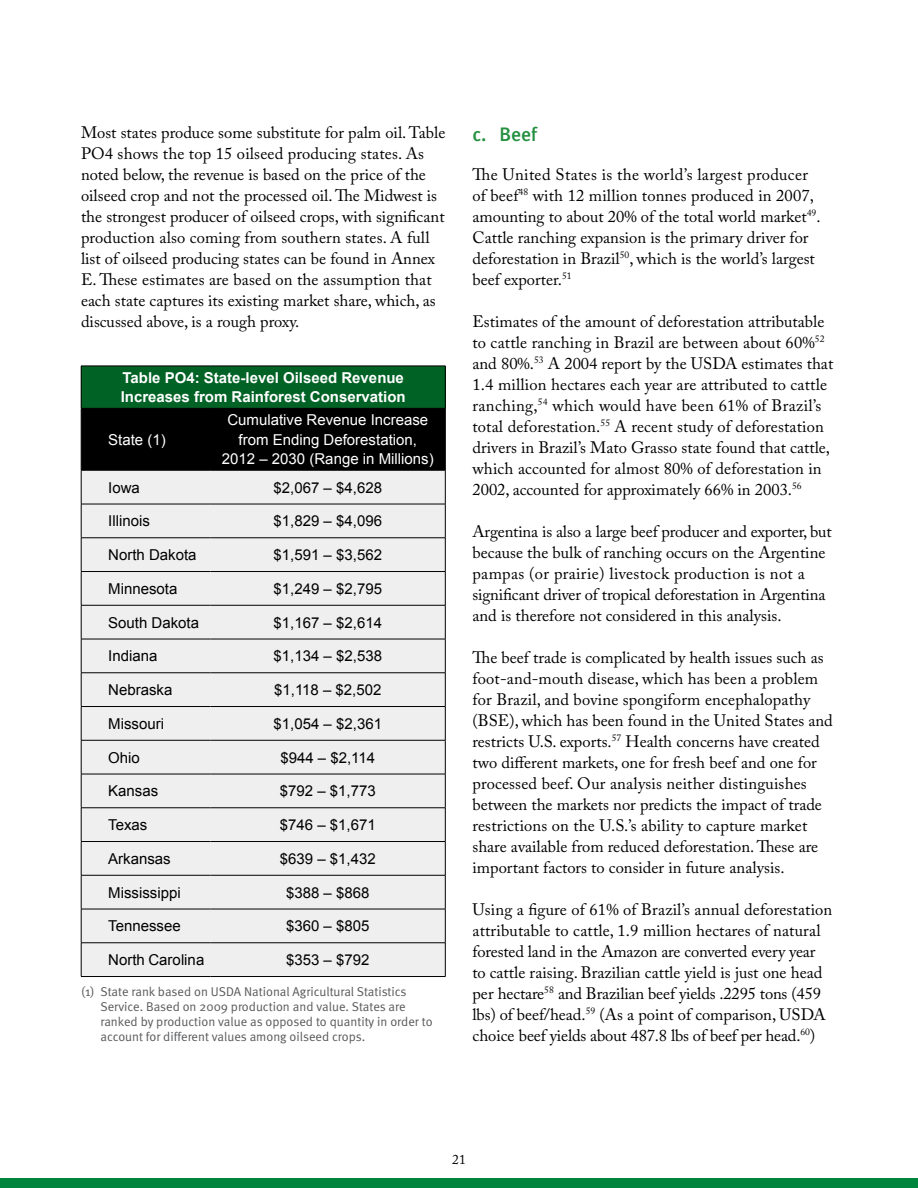
<style>
.page{position:relative;width:918px;height:1188px;background:#fff}
.page>*{position:absolute;margin:0;border:0;box-sizing:border-box;transform-origin:0 0}
.t1{font:500 19.5px "Meta";color:#259040}
.t2{font:16.5px/21px "Adobe Caslon Pro";color:#000}
.t3{font:15px "Arial";color:#000}
.t4{font:15px/19.5px "Arial";color:#fff;text-align:center}
.t5{font:700 15px/19.5px "Arial";color:#fff}
.t6{font:13.5px "Adobe Caslon Pro";color:#000}
.t7{font:12.75px/15px "Meta Normal";color:#58595b}
</style>
<div class="page">
<div style="left:0;top:1178px;width:918px;height:10px;background:#00853f"></div>
<div style="left:81px;top:366px;width:364px;height:42px;background:#006325"></div>
<div style="left:82px;top:409px;width:363px;height:61px;background:#000"></div>
<div style="left:82px;top:471px;width:363px;height:505px;background:#efeff0"></div>
<hr style="left:81px;top:408px;width:129px;height:1px;background:#000">
<hr style="left:210px;top:408px;width:236px;height:1px;background:#000">
<hr style="left:210px;top:409px;width:1px;height:61px;background:#000">
<hr style="left:81px;top:504px;width:129px;height:1px;background:#000">
<hr style="left:210px;top:504px;width:236px;height:1px;background:#000">
<hr style="left:81px;top:538px;width:129px;height:1px;background:#000">
<hr style="left:210px;top:538px;width:236px;height:1px;background:#000">
<hr style="left:81px;top:571px;width:129px;height:1px;background:#000">
<hr style="left:210px;top:571px;width:236px;height:1px;background:#000">
<hr style="left:81px;top:605px;width:129px;height:1px;background:#000">
<hr style="left:210px;top:605px;width:236px;height:1px;background:#000">
<hr style="left:81px;top:639px;width:129px;height:1px;background:#000">
<hr style="left:210px;top:639px;width:236px;height:1px;background:#000">
<hr style="left:81px;top:673px;width:129px;height:1px;background:#000">
<hr style="left:210px;top:673px;width:236px;height:1px;background:#000">
<hr style="left:81px;top:706px;width:129px;height:1px;background:#000">
<hr style="left:210px;top:706px;width:236px;height:1px;background:#000">
<hr style="left:81px;top:740px;width:129px;height:1px;background:#000">
<hr style="left:210px;top:740px;width:236px;height:1px;background:#000">
<hr style="left:81px;top:774px;width:129px;height:1px;background:#000">
<hr style="left:210px;top:774px;width:236px;height:1px;background:#000">
<hr style="left:81px;top:808px;width:129px;height:1px;background:#000">
<hr style="left:210px;top:808px;width:236px;height:1px;background:#000">
<hr style="left:81px;top:841px;width:129px;height:1px;background:#000">
<hr style="left:210px;top:841px;width:236px;height:1px;background:#000">
<hr style="left:81px;top:875px;width:129px;height:1px;background:#000">
<hr style="left:210px;top:875px;width:236px;height:1px;background:#000">
<hr style="left:81px;top:909px;width:129px;height:1px;background:#000">
<hr style="left:210px;top:909px;width:236px;height:1px;background:#000">
<hr style="left:81px;top:943px;width:129px;height:1px;background:#000">
<hr style="left:210px;top:943px;width:236px;height:1px;background:#000">
<hr style="left:81px;top:470px;width:129px;height:1px;background:#000">
<hr style="left:210px;top:470px;width:236px;height:1px;background:#000">
<hr style="left:81px;top:366px;width:129px;height:1px;background:#000">
<hr style="left:81px;top:366px;width:1px;height:42px;background:#000">
<hr style="left:210px;top:366px;width:236px;height:1px;background:#000">
<hr style="left:445px;top:366px;width:1px;height:42px;background:#000">
<hr style="left:81px;top:409px;width:1px;height:61px;background:#000">
<hr style="left:445px;top:409px;width:1px;height:61px;background:#000">
<hr style="left:81px;top:470px;width:1px;height:34px;background:#000">
<hr style="left:445px;top:470px;width:1px;height:34px;background:#000">
<hr style="left:81px;top:504px;width:1px;height:34px;background:#000">
<hr style="left:445px;top:504px;width:1px;height:34px;background:#000">
<hr style="left:81px;top:538px;width:1px;height:33px;background:#000">
<hr style="left:445px;top:538px;width:1px;height:33px;background:#000">
<hr style="left:81px;top:572px;width:1px;height:33px;background:#000">
<hr style="left:445px;top:572px;width:1px;height:33px;background:#000">
<hr style="left:81px;top:605px;width:1px;height:34px;background:#000">
<hr style="left:445px;top:605px;width:1px;height:34px;background:#000">
<hr style="left:81px;top:639px;width:1px;height:34px;background:#000">
<hr style="left:445px;top:639px;width:1px;height:34px;background:#000">
<hr style="left:81px;top:673px;width:1px;height:33px;background:#000">
<hr style="left:445px;top:673px;width:1px;height:33px;background:#000">
<hr style="left:81px;top:707px;width:1px;height:33px;background:#000">
<hr style="left:445px;top:707px;width:1px;height:33px;background:#000">
<hr style="left:81px;top:740px;width:1px;height:34px;background:#000">
<hr style="left:445px;top:740px;width:1px;height:34px;background:#000">
<hr style="left:81px;top:774px;width:1px;height:34px;background:#000">
<hr style="left:445px;top:774px;width:1px;height:34px;background:#000">
<hr style="left:81px;top:808px;width:1px;height:33px;background:#000">
<hr style="left:445px;top:808px;width:1px;height:33px;background:#000">
<hr style="left:81px;top:842px;width:1px;height:33px;background:#000">
<hr style="left:445px;top:842px;width:1px;height:33px;background:#000">
<hr style="left:81px;top:875px;width:1px;height:34px;background:#000">
<hr style="left:445px;top:875px;width:1px;height:34px;background:#000">
<hr style="left:81px;top:909px;width:1px;height:34px;background:#000">
<hr style="left:445px;top:909px;width:1px;height:34px;background:#000">
<hr style="left:81px;top:943px;width:1px;height:33px;background:#000">
<hr style="left:445px;top:943px;width:1px;height:33px;background:#000">
<hr style="left:81px;top:976px;width:129px;height:1px;background:#000">
<hr style="left:210px;top:976px;width:236px;height:1px;background:#000">
<p class="t2" style="left:81px;top:121px;width:366px">Most states produce some substitute for palm oil. Table PO4 shows the top 15 oilseed producing states. As noted below, the revenue is based on the price of the oilseed crop and not the processed oil. The Midwest is the strongest producer of oilseed crops, with significant production also coming from southern states. A full list of oilseed producing states can be found in Annex E. These estimates are based on the assumption that each state captures its existing market share, which, as discussed above, is a rough proxy.</p>
<p class="t1" style="left:472px;top:123px;width:66px">c.Beef</p>
<p class="t2" style="left:472px;top:164px;width:350px">The United States is the world’s largest producer of beef<sup>48</sup> with 12 million tonnes produced in 2007, amounting to about 20% of the total world market<sup>49</sup>.<br>Cattle ranching expansion is the primary driver for deforestation in Brazil<sup>50</sup>, which is the world’s largest beef exporter.<sup>51</sup></p>
<p class="t2" style="left:472px;top:311px;width:362px">Estimates of the amount of deforestation attributable to cattle ranching in Brazil are between about 60%<sup>52 </sup>and 80%.<sup>53</sup> A 2004 report by the USDA estimates that 1.4 million hectares each year are attributed to cattle ranching,<sup>54</sup> which would have been 61% of Brazil’s total deforestation.<sup>55</sup> A recent study of deforestation drivers in Brazil’s Mato Grasso state found that cattle, which accounted for almost 80% of deforestation in 2002, accounted for approximately 66% in 2003.<sup>56</sup></p>
<p class="t2" style="left:472px;top:521px;width:361px">Argentina is also a large beef producer and exporter, but because the bulk of ranching occurs on the Argentine pampas (or prairie) livestock production is not a significant driver of tropical deforestation in Argentina and is therefore not considered in this analysis.</p>
<p class="t2" style="left:472px;top:647px;width:362px">The beef trade is complicated by health issues such as foot-and-mouth disease, which has been a problem for Brazil, and bovine spongiform encephalopathy (BSE), which has been found in the United States and restricts U.S. exports.<sup>57</sup> Health concerns have created two different markets, one for fresh beef and one for processed beef. Our analysis neither distinguishes between the markets nor predicts the impact of trade restrictions on the U.S.’s ability to capture market share available from reduced deforestation. These are important factors to consider in future analysis.</p>
<p class="t2" style="left:472px;top:899px;width:361px">Using a figure of 61% of Brazil’s annual deforestation attributable to cattle, 1.9 million hectares of natural forested land in the Amazon are converted every year to cattle raising. Brazilian cattle yield is just one head per hectare<sup>58</sup> and Brazilian beef yields .2295 tons (459 lbs) of beef/head.<sup>59</sup> (As a point of comparison, USDA choice beef yields about 487.8 lbs of beef per head.<sup>60</sup>)</p>
<p class="t5" style="left:121px;top:368px;width:287px">Table PO4: State-level Oilseed Revenue<br>Increases from Rainforest Conservation</p>
<p class="t4" style="left:108px;top:430px;width:59px">State (1)</p>
<p class="t4" style="left:222px;top:410px;width:213px">Cumulative Revenue Increase from Ending Deforestation,<br>2012 – 2030 (Range in Millions)</p>
<p class="t3" style="left:108px;top:478px;width:33px">Iowa</p>
<p class="t3" style="left:274px;top:478px;width:110px">$2,067 – $4,628</p>
<p class="t3" style="left:108px;top:511px;width:43px">Illinois</p>
<p class="t3" style="left:274px;top:511px;width:110px">$1,829 – $4,096</p>
<p class="t3" style="left:108px;top:545px;width:90px">North Dakota</p>
<p class="t3" style="left:274px;top:545px;width:110px">$1,591 – $3,562</p>
<p class="t3" style="left:108px;top:579px;width:71px">Minnesota</p>
<p class="t3" style="left:274px;top:579px;width:110px">$1,249 – $2,795</p>
<p class="t3" style="left:108px;top:613px;width:92px">South Dakota</p>
<p class="t3" style="left:274px;top:613px;width:110px">$1,167 – $2,614</p>
<p class="t3" style="left:108px;top:646px;width:51px">Indiana</p>
<p class="t3" style="left:274px;top:646px;width:110px">$1,134 – $2,538</p>
<p class="t3" style="left:108px;top:680px;width:66px">Nebraska</p>
<p class="t3" style="left:274px;top:680px;width:109px">$1,118 – $2,502</p>
<p class="t3" style="left:108px;top:714px;width:57px">Missouri</p>
<p class="t3" style="left:274px;top:714px;width:110px">$1,054 – $2,361</p>
<p class="t3" style="left:108px;top:748px;width:33px">Ohio</p>
<p class="t3" style="left:280px;top:748px;width:96px">$944 – $2,114</p>
<p class="t3" style="left:108px;top:781px;width:52px">Kansas</p>
<p class="t3" style="left:280px;top:781px;width:97px">$792 – $1,773</p>
<p class="t3" style="left:108px;top:815px;width:41px">Texas</p>
<p class="t3" style="left:280px;top:815px;width:97px">$746 – $1,671</p>
<p class="t3" style="left:108px;top:849px;width:64px">Arkansas</p>
<p class="t3" style="left:280px;top:849px;width:97px">$639 – $1,432</p>
<p class="t3" style="left:108px;top:883px;width:74px">Mississippi</p>
<p class="t3" style="left:286px;top:883px;width:85px">$388 – $868</p>
<p class="t3" style="left:108px;top:916px;width:74px">Tennessee</p>
<p class="t3" style="left:286px;top:916px;width:85px">$360 – $805</p>
<p class="t3" style="left:108px;top:950px;width:98px">North Carolina</p>
<p class="t3" style="left:286px;top:950px;width:85px">$353 – $792</p>
<p class="t7" style="left:100px;top:984px;width:334px;text-indent:-19px">(1) State rank based on USDA National Agricultural Statistics Service. Based on 2009 production and value. States are ranked by production value as opposed to quantity in order to account for different values among oilseed crops.</p>
<p class="t6" style="left:452px;top:1152px;width:15px">21</p>
</div>
